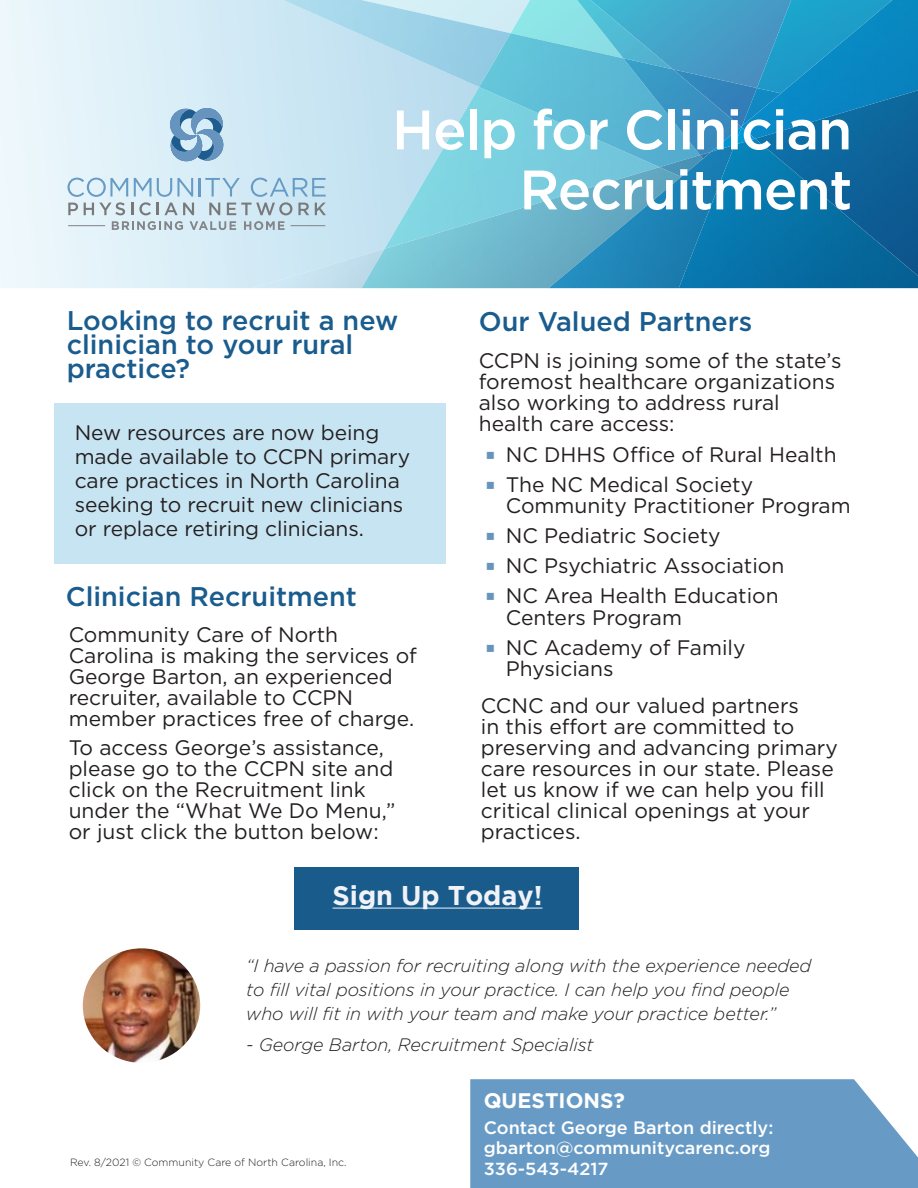
<style>
.page{position:relative;width:918px;height:1188px;background:#fff}
.page>*{position:absolute;margin:0;border:0;box-sizing:border-box;transform-origin:0 0}
.t1{font:500 55.5px/60px "Gotham";letter-spacing:-.02em;color:#fff;text-align:right}
.Pull_quote{font:500 27px/24px "Gotham";color:#195c8d}
.Pull_quote-2{font:700 27px "Gotham";color:#f0f2f8}
.body_bullet{font:21px/21px "Gotham";color:#231f20}
.Intro_body{font:21px/24px "Gotham";letter-spacing:-.005em;color:#231f20}
.Contact_sub{font:700 21px "Gotham";color:#fff}
.Intro_body-2{font:italic 300 18px/24px "Gotham";letter-spacing:-.005em;color:#231f20}
.Contact{font:500 18px "Gotham";color:#fff}
.Contact-2{font:500 17.4px "Gotham";color:#fff}
.Pull_quote-3{font:300 10.5px "Gotham";color:#231f20}
</style>
<div class="page">
<img style="left:511px;top:0;width:66px;height:33px">
<img style="left:385px;top:87px;width:94px;height:80px">
<img style="left:283px;top:0;width:228px;height:87px">
<img style="left:479px;top:33px;width:144px;height:134px">
<img style="left:577px;top:0;width:14px;height:69px">
<img style="left:623px;top:88px;width:77px;height:57px">
<img style="left:591px;top:0;width:151px;height:88px">
<img style="left:673px;top:69px;width:69px;height:58px">
<img style="left:742px;top:0;width:176px;height:139px">
<img style="left:362px;top:167px;width:187px;height:121px">
<svg style="left:700px;top:126px;width:42px;height:13px"></svg>
<img style="left:549px;top:145px;width:130px;height:143px">
<img style="left:679px;top:139px;width:239px;height:149px">
<img style="left:755px;top:90px;width:163px;height:186px">
<div style="left:54px;top:403px;width:391px;height:161px;background:#c7e4f2"></div>
<div style="left:470px;top:1079px;width:448px;height:109px;background:#679bc6"></div>
<svg style="left:168px;top:106px;width:58px;height:58px"></svg>
<svg style="left:68px;top:178px;width:258px;height:37px"></svg>
<hr style="left:291px;top:225px;width:34px;height:1px;background:#828487">
<svg style="left:112px;top:221px;width:71px;height:9px"></svg>
<svg style="left:190px;top:221px;width:46px;height:9px"></svg>
<svg style="left:244px;top:221px;width:41px;height:9px"></svg>
<hr style="left:68px;top:225px;width:37px;height:1px;background:#828487">
<div style="left:295px;top:867px;width:284px;height:63px;background:#195c8c"></div>
<hr style="left:333px;top:908px;width:209px;height:1px;background:#f0f2f8">
<img style="left:83px;top:948px;width:117px;height:115px">
<p class="t1" style="left:392px;top:99px;width:462px">Help for Clinician<br>Recruitment</p>
<p class="Pull_quote" style="left:67px;top:308px;width:333px">Looking to recruit a new clinician to your rural practice?</p>
<p class="Intro_body" style="left:75px;top:420px;width:337px">New resources are now being made available to CCPN primary care practices in North Carolina seeking to recruit new clinicians or replace retiring clinicians.</p>
<p class="Pull_quote" style="left:66px;top:584px;width:293px">Clinician Recruitment</p>
<p class="body_bullet" style="left:69px;top:623px;width:350px">Community Care of North<br>Carolina is making the services of<br>George Barton, an experienced recruiter, available to CCPN member practices free of charge.</p>
<p class="body_bullet" style="left:69px;top:737px;width:328px">To access George’s assistance, please go to the CCPN site and click on the Recruitment link under the “What We Do Menu,” or just click the button below:</p>
<p class="Pull_quote" style="left:479px;top:309px;width:275px">Our Valued Partners</p>
<p class="body_bullet" style="left:479px;top:350px;width:364px">CCPN is joining some of the state’s foremost healthcare organizations also working to address rural health care access:</p>
<p class="body_bullet" style="left:506px;top:444px;width:332px">NC DHHS Office of Rural Health</p>
<p class="body_bullet" style="left:506px;top:473px;width:346px;line-height:21.8px">The NC Medical Society<br>Community Practitioner Program</p>
<p class="body_bullet" style="left:506px;top:525px;width:216px">NC Pediatric Society</p>
<p class="body_bullet" style="left:506px;top:555px;width:280px">NC Psychiatric Association</p>
<p class="body_bullet" style="left:506px;top:584px;width:274px;line-height:21.8px">NC Area Health Education<br>Centers Program</p>
<p class="body_bullet" style="left:506px;top:636px;width:241px;line-height:21.8px">NC Academy of Family<br>Physicians</p>
<p class="body_bullet" style="left:481px;top:695px;width:358px">CCNC and our valued partners<br>in this effort are committed to preserving and advancing primary care resources in our state. Please let us know if we can help you fill critical clinical openings at your practices.</p>
<p class="Pull_quote-2" style="left:333px;top:880px;width:211px">Sign Up Today!</p>
<p class="Intro_body-2" style="left:246px;top:954px;width:567px">“I have a passion for recruiting along with the experience needed to fill vital positions in your practice. I can help you find people who will fit in with your team and make your practice better.”</p>
<p class="Intro_body-2" style="left:246px;top:1032px;width:349px">- George Barton, Recruitment Specialist</p>
<p class="Pull_quote-3" style="left:70px;top:1157px;width:278px">Rev. 8/2021 © Community Care of North Carolina, Inc.</p>
<p class="Contact_sub" style="left:484px;top:1088px;width:143px">QUESTIONS?</p>
<p class="Contact" style="left:484px;top:1116px;width:291px">Contact George Barton directly:</p>
<p class="Contact-2" style="left:484px;top:1136px;width:288px">gbarton@communitycarenc.org</p>
<p class="Contact-2" style="left:484px;top:1157px;width:126px">336-543-4217</p>
</div>
